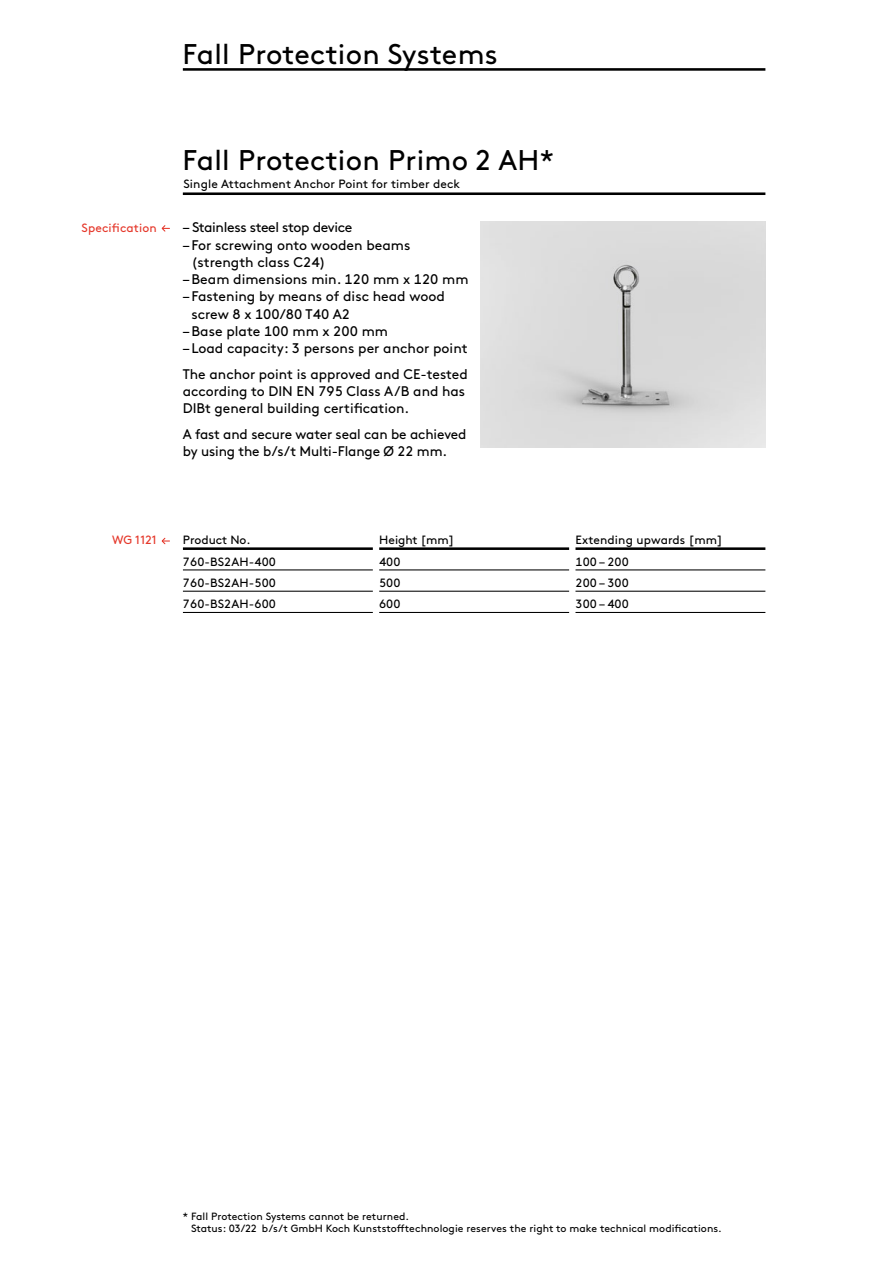
<style>
.page{position:relative;width:893px;height:1263px;background:#fff}
.page>*{position:absolute;margin:0;border:0;box-sizing:border-box;transform-origin:0 0}
.t1{font:28.5px "Brown Pro";letter-spacing:.01em;color:#000}
.t2{font:13.95px/17.2px "Brown Pro";color:#000}
.t3{font:13.95px "Brown Pro";letter-spacing:-.025em;color:#000}
.t4{font:12px "Brown Pro";letter-spacing:.01em;color:#000}
.t5{font:12px "Brown Pro";letter-spacing:.01em;color:#e5372a}
.t6{font:10.5px/12.8px "Brown Pro";letter-spacing:.005em;color:#000}
</style>
<div class="page">
<img style="left:480px;top:222px;width:285px;height:225px">
<hr style="left:183px;top:68px;width:582px;height:3px;background:#000">
<hr style="left:183px;top:192px;width:582px;height:3px;background:#000">
<svg style="left:161px;top:225px;width:9px;height:7px"></svg>
<hr style="left:183px;top:569px;width:190px;height:1px;background:#000">
<hr style="left:379px;top:569px;width:190px;height:1px;background:#000">
<hr style="left:575px;top:569px;width:190px;height:1px;background:#000">
<hr style="left:183px;top:591px;width:190px;height:1px;background:#000">
<hr style="left:379px;top:591px;width:190px;height:1px;background:#000">
<hr style="left:575px;top:591px;width:190px;height:1px;background:#000">
<hr style="left:183px;top:612px;width:190px;height:1px;background:#000">
<hr style="left:379px;top:612px;width:190px;height:1px;background:#000">
<hr style="left:575px;top:612px;width:190px;height:1px;background:#000">
<hr style="left:183px;top:547px;width:190px;height:3px;background:#000">
<hr style="left:379px;top:547px;width:190px;height:3px;background:#000">
<hr style="left:575px;top:547px;width:190px;height:3px;background:#000">
<svg style="left:161px;top:537px;width:9px;height:8px"></svg>
<h1 class="t1" style="left:183px;top:32px;width:317px">Fall Protection Systems</h1>
<p class="t5" style="left:82px;top:218px;width:77px">Specification</p>
<h1 class="t1" style="left:183px;top:139px;width:373px">Fall Protection Primo 2 AH*</h1>
<p class="t4" style="left:183px;top:175px;width:278px">Single Attachment Anchor Point for timber deck</p>
<p class="t3" style="left:183px;top:217px;width:171px">– Stainless steel stop device</p>
<p class="t2" style="left:183px;top:235px;width:229px">– For screwing onto wooden beams</p>
<p class="t2" style="left:191px;top:252px;width:136px">(strength class C24)</p>
<p class="t2" style="left:183px;top:270px;width:287px">–Beam dimensions min. 120 mm x 120 mm</p>
<p class="t2" style="left:183px;top:287px;width:264px">– Fastening by means of disc head wood</p>
<p class="t2" style="left:191px;top:304px;width:160px">screw 8 x 100/80 T40 A2</p>
<p class="t2" style="left:183px;top:321px;width:207px">–Base plate 100 mm x 200 mm</p>
<p class="t2" style="left:183px;top:334px;width:286px;line-height:25.7px">– Load capacity: 3 persons per anchor point<br>The anchor point is approved and CE-tested</p>
<p class="t2" style="left:183px;top:382px;width:284px">according to DIN EN 795 Class A/B and has<br>DIBt general building certification.</p>
<p class="t2" style="left:183px;top:425px;width:285px">A fast and secure water seal can be achieved by using the b/s/t Multi-Flange Ø 22 mm.</p>
<p class="t5" style="left:112px;top:531px;width:46px">WG 1121</p>
<p class="t4" style="left:183px;top:531px;width:69px">Product No.</p>
<p class="t4" style="left:379px;top:531px;width:76px">Height [mm]</p>
<p class="t4" style="left:575px;top:531px;width:149px">Extending upwards [mm]</p>
<p class="t4" style="left:183px;top:552px;width:95px">760-BS2AH-400</p>
<p class="t4" style="left:379px;top:552px;width:23px">400</p>
<p class="t4" style="left:575px;top:552px;width:55px">100 – 200</p>
<p class="t4" style="left:183px;top:574px;width:95px">760-BS2AH-500</p>
<p class="t4" style="left:379px;top:574px;width:23px">500</p>
<p class="t4" style="left:575px;top:574px;width:55px">200 – 300</p>
<p class="t4" style="left:183px;top:595px;width:95px">760-BS2AH-600</p>
<p class="t4" style="left:379px;top:595px;width:23px">600</p>
<p class="t4" style="left:575px;top:595px;width:55px">300 – 400</p>
<p class="t6" style="left:191px;top:1209px;width:532px;text-indent:-8px">* Fall Protection Systems cannot be returned.<br>Status: 03/22 b/s/t GmbH Koch Kunststofftechnologie reserves the right to make technical modifications.</p>
</div>
